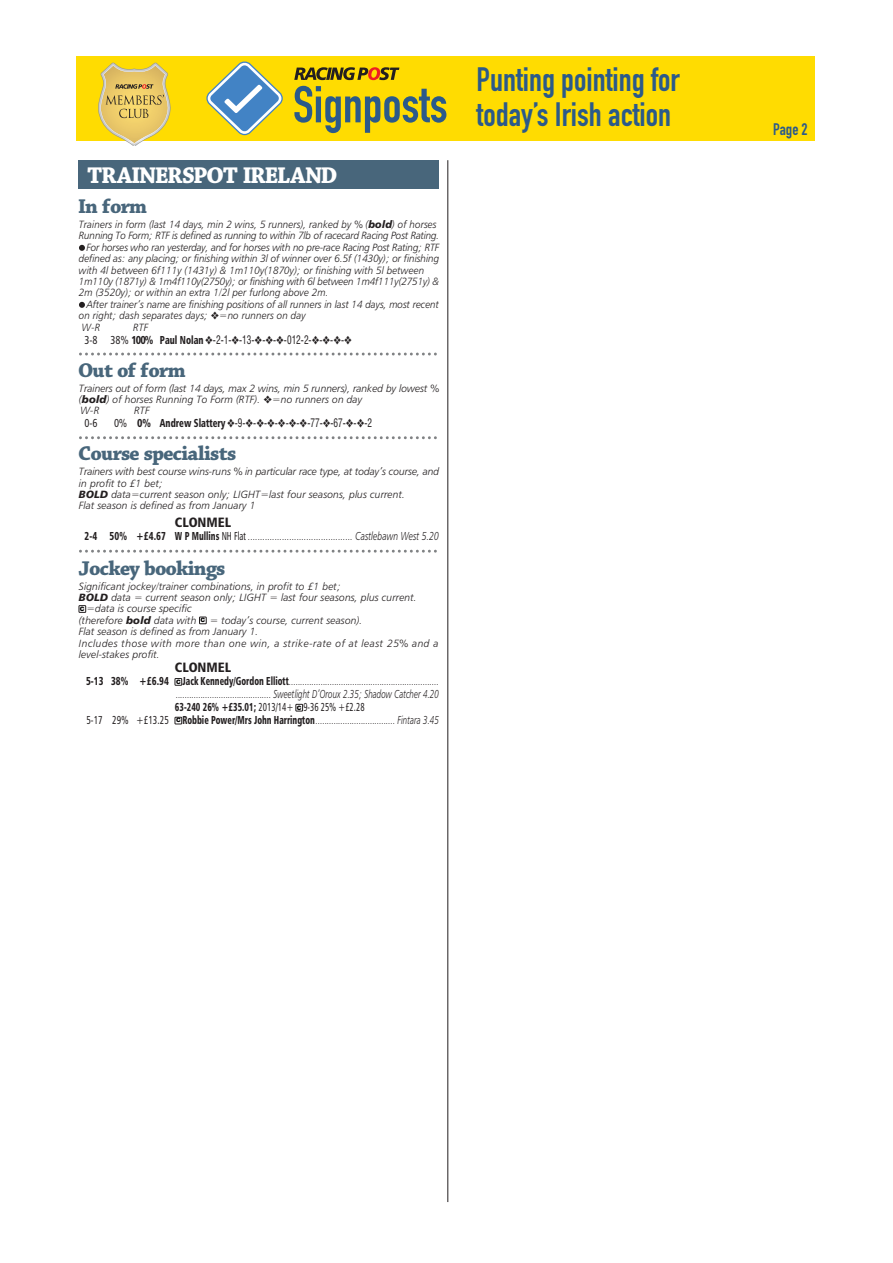
<style>
.page{position:relative;width:893px;height:1263px;background:#fff}
.page>*{position:absolute;margin:0;border:0;box-sizing:border-box;transform-origin:0 0}
.t1{font:51px "DIN Engschrift Std";color:#2b5a8a}
.t2{font:33.3px/34.5px "DIN Engschrift Std";color:#2b5a8a}
.t3{font:700 24px "RP Chaparral";color:#fff}
.t4{font:700 21px "RP Chaparral";color:#48667b}
.t5{font:16.5px "DIN Engschrift Std";color:#2b5a8a}
.t6{font:13.5px "Humanist 777 BT Black Condensed B";color:#231f20}
.t7{font:11.55px/12.9px "Humanist 777 BT Light Italic B";color:#231f20;text-align:right;scale:.7 1}
.t8{font:condensed 11.55px "Swiss 721 BT";color:#231f20;scale:.81 1}
.t9{font:11.55px "Humanist 777 BT Light Italic B";color:#231f20;scale:.75 1}
.t10{font:11.55px "Humanist 777 BT Roman Condensed B";color:#231f20;scale:.75 1}
.t11{font:11.55px "Humanist 777 BT Roman Condensed B";color:#231f20;scale:.9 1}
.t12{font:10.5px/11.4px "Humanist 777 BT Light Italic B";color:#231f20}
.t13{font:10.5px "Humanist 777 BT Light Italic B";color:#231f20;scale:.96 1}
.t14{font:10.5px "Humanist 777 BT Light Italic B";letter-spacing:-.02em;color:#231f20;scale:.96 1}
.s1{font-family:"Humanist 777 BT Black Italic B"}
.s2{font-family:"Humanist 777 BT Roman Condensed B";font-stretch:normal}
.s3{font-family:"Humanist 777 BT Black Condensed B";font-stretch:normal}
.s4{font-family:"Humanist 777 BT Black Condensed B"}
.s5{font-family:"Humanist 777 BT Roman Condensed B"}
.s6{font-family:"Swiss 721 BT";font-weight:900;font-size:6px;color:#000}
</style>
<div class="page">
<div style="left:76px;top:56px;width:738px;height:85px;background:#ffdc01"></div>
<svg style="left:206px;top:61px;width:77px;height:74px"></svg>
<svg style="left:294px;top:67px;width:105px;height:13px"></svg>
<svg style="left:98px;top:62px;width:73px;height:83px"></svg>
<hr style="left:448px;top:160px;width:1px;height:1042px;background:#231f20">
<div style="left:79px;top:160px;width:360px;height:29px;background:#48667b"></div>
<svg style="left:79px;top:245px;width:6px;height:6px"></svg>
<svg style="left:79px;top:302px;width:6px;height:6px"></svg>
<svg style="left:80px;top:353px;width:357px;height:3px"></svg>
<svg style="left:80px;top:436px;width:357px;height:3px"></svg>
<svg style="left:80px;top:550px;width:357px;height:3px"></svg>
<div style="left:79px;top:605px;width:7px;height:7px;border:1px solid #231f20"></div>
<div style="left:199px;top:617px;width:7px;height:7px;border:1px solid #231f20"></div>
<div style="left:175px;top:678px;width:7px;height:7px;border:1px solid #231f20"></div>
<div style="left:296px;top:704px;width:7px;height:7px;border:1px solid #231f20"></div>
<div style="left:175px;top:717px;width:7px;height:7px;border:1px solid #231f20"></div>
<h1 class="t1" style="left:293px;top:86px;width:156px">Signposts</h1>
<h3 class="t3" style="left:87px;top:161px;width:251px">TRAINERSPOT IRELAND</h3>
<h3 class="t4" style="left:79px;top:198px;width:69px">In form</h3>
<p class="t13" style="left:79px;top:220px;width:374px">Trainers in form (last 14 days, min 2 wins, 5 runners), ranked by % (<span class="s1">bold</span>) of horses</p>
<p class="t14" style="left:79px;top:231px;width:377px">Running To Form; RTF is defined as running to within 7lb of racecard Racing Post Rating.</p>
<p class="t14" style="left:86px;top:243px;width:369px">For horses who ran yesterday, and for horses with no pre-race Racing Post Rating; RTF</p>
<p class="t13" style="left:79px;top:254px;width:377px">defined as: any placing; or finishing within 3l of winner over 6.5f (1430y); or finishing</p>
<p class="t13" style="left:79px;top:266px;width:361px">with 4l between 6f111y (1431y) &amp; 1m110y(1870y); or finishing with 5l between</p>
<p class="t14" style="left:79px;top:277px;width:377px">1m110y (1871y) &amp; 1m4f110y(2750y); or finishing with 6l between 1m4f111y(2751y) &amp;</p>
<p class="t13" style="left:79px;top:288px;width:262px">2m (3520y); or within an extra 1/2l per furlong above 2m.</p>
<p class="t13" style="left:86px;top:300px;width:369px">After trainer’s name are finishing positions of all runners in last 14 days, most recent</p>
<p class="t13" style="left:79px;top:311px;width:238px">on right; dash separates days; ❖=no runners on day</p>
<p class="t13" style="left:82px;top:323px;width:21px">W-R</p>
<p class="t13" style="left:133px;top:323px;width:17px">RTF</p>
<p class="t8" style="left:84px;top:333px;width:332px"><span class="s2">3-8 38%</span> <span class="s3">100% Paul Nolan</span> ❖-2-1-❖-13-❖-❖-❖-012-2-❖-❖-❖-❖</p>
<h3 class="t4" style="left:79px;top:362px;width:108px">Out of form</h3>
<p class="t12" style="left:79px;top:383px;width:362px">Trainers out of form (last 14 days, max 2 wins, min 5 runners), ranked by lowest % (<span class="s1">bold</span>) of horses Running To Form (RTF). ❖=no runners on day<br>W-R</p>
<p class="t12" style="left:134px;top:406px;width:17px">RTF</p>
<p class="t11" style="left:84px;top:419px;width:16px">0-6</p>
<p class="t8" style="left:114px;top:416px;width:320px"><span class="s2">0%</span> <span class="s3">0% Andrew Slattery</span> ❖-9-❖-❖-❖-❖-❖-❖-77-❖-67-❖-❖-2</p>
<h3 class="t4" style="left:79px;top:446px;width:158px">Course specialists</h3>
<p class="t12" style="left:79px;top:467px;width:362px">Trainers with best course wins-runs % in particular race type, at today’s course, and in profit to £1 bet;<br><span class="s1">BOLD</span> data=current season only; LIGHT=last four seasons, plus current.<br>Flat season is defined as from January 1</p>
<p class="t6" style="left:175px;top:517px;width:58px">CLONMEL</p>
<p class="t9" style="left:85px;top:531px;width:474px"><span class="s4">2-4 50% +£4.67 W P Mullins</span> <span class="s5">NH Flat</span> ........................................... Castlebawn West 5.20</p>
<h3 class="t4" style="left:79px;top:560px;width:148px">Jockey bookings</h3>
<p class="t12" style="left:79px;top:581px;width:361px">Significant jockey/trainer combinations, in profit to £1 bet;<br><span class="s1">BOLD</span> data = current season only; LIGHT = last four seasons, plus current.<br><sup>C</sup> =data is course specific<br>(therefore <span class="s1">bold</span> data with <sup>C</sup> = today’s course, current season).<br>Flat season is defined as from January 1.<br>Includes those with more than one win, a strike-rate of at least 25% and a level-stakes profit.</p>
<p class="t6" style="left:175px;top:662px;width:58px">CLONMEL</p>
<p class="t7" style="left:86px;top:676px;width:506px"><span class="s4">5-13 38% +£6.94</span> <span class="s6">C</span> <span class="s4">Jack Kennedy/Gordon Elliott</span>.................................................................. .......................................... Sweetlight D’Oroux 2.35; Shadow Catcher 4.20</p>
<p class="t10" style="left:175px;top:702px;width:254px"><span class="s4">63-240 26% +£35.01;</span> 2013/14+ <span class="s6">C</span> 9-36 25% +£2.28</p>
<p class="t7" style="left:86px;top:714px;width:505px"><span class="s5">5-17 29% +£13.25</span> <span class="s6">C</span> <span class="s4">Robbie Power/Mrs John Harrington</span>................................... Fintara 3.45</p>
<h2 class="t2" style="left:477px;top:65px;width:205px">Punting pointing for today’s Irish action</h2>
<h3 class="t5" style="left:773px;top:123px;width:36px">Page 2</h3>
</div>
